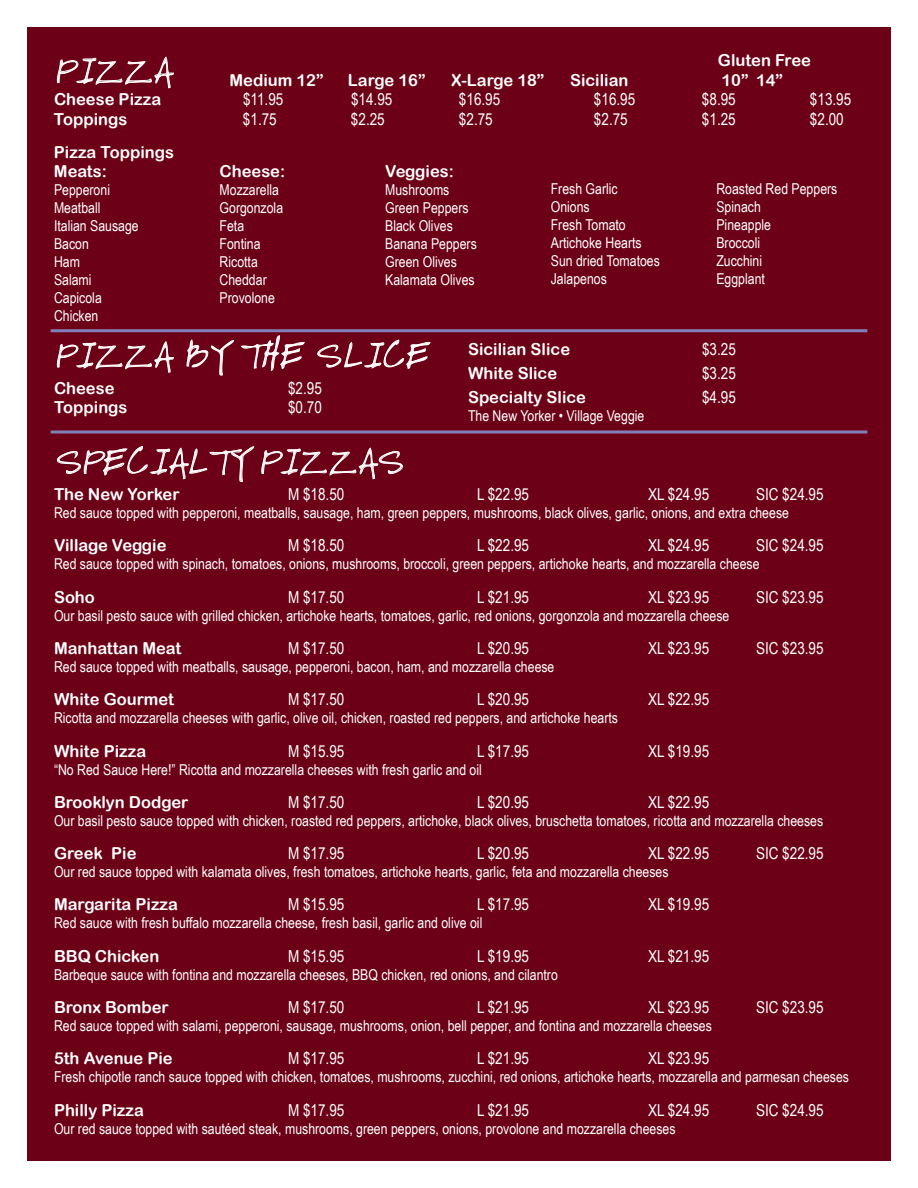
<style>
.page{position:relative;width:918px;height:1188px;background:#fff}
.page>*{position:absolute;margin:0;border:0;box-sizing:border-box;transform-origin:0 0}
.t1{font:36px "Leroys Hand";color:#fff}
.t2{font:16.5px "Arial Narrow";color:#fff}
.t3{font:16.5px/19.4px "Arial Rounded MT Bold";color:#fff}
.t4{font:15px/18px "Arial Narrow";color:#fff}
</style>
<div class="page">
<div style="left:27px;top:27px;width:864px;height:1134px;background:#6c0016"></div>
<svg style="left:57px;top:446px;width:198px;height:36px"></svg>
<svg style="left:261px;top:447px;width:142px;height:33px"></svg>
<svg style="left:57px;top:341px;width:117px;height:32px"></svg>
<svg style="left:186px;top:335px;width:119px;height:41px"></svg>
<svg style="left:317px;top:339px;width:114px;height:30px"></svg>
<svg style="left:57px;top:56px;width:117px;height:33px"></svg>
<hr style="left:51px;top:329px;width:816px;height:3px;background:#8280b9">
<svg style="left:51px;top:430px;width:816px;height:4px"></svg>
<h1 class="t1" style="left:54px;top:48px;width:119px">PIZZA</h1>
<p class="t3" style="left:718px;top:50px;width:94px">Gluten Free</p>
<p class="t3" style="left:229px;top:70px;width:96px">Medium 12”</p>
<p class="t3" style="left:348px;top:70px;width:79px">Large 16”</p>
<p class="t3" style="left:452px;top:70px;width:95px">X-Large 18”</p>
<p class="t3" style="left:570px;top:70px;width:60px">Sicilian</p>
<p class="t3" style="left:722px;top:70px;width:63px">10” 14”</p>
<p class="t3" style="left:54px;top:90px;width:109px">Cheese Pizza</p>
<p class="t2" style="left:243px;top:87px;width:42px">$11.95</p>
<p class="t2" style="left:351px;top:87px;width:43px">$14.95</p>
<p class="t2" style="left:459px;top:87px;width:43px">$16.95</p>
<p class="t2" style="left:594px;top:87px;width:43px">$16.95</p>
<p class="t2" style="left:702px;top:87px;width:35px">$8.95</p>
<p class="t2" style="left:810px;top:87px;width:43px">$13.95</p>
<p class="t3" style="left:54px;top:109px;width:75px">Toppings</p>
<p class="t2" style="left:243px;top:107px;width:35px">$1.75</p>
<p class="t2" style="left:351px;top:107px;width:35px">$2.25</p>
<p class="t2" style="left:459px;top:107px;width:35px">$2.75</p>
<p class="t2" style="left:594px;top:107px;width:35px">$2.75</p>
<p class="t2" style="left:702px;top:107px;width:35px">$1.25</p>
<p class="t2" style="left:810px;top:107px;width:35px">$2.00</p>
<p class="t3" style="left:54px;top:142px;width:122px">Pizza Toppings<br>Meats:</p>
<p class="t4" style="left:54px;top:181px;width:86px">Pepperoni<br>Meatball<br>Italian Sausage<br>Bacon<br>Ham<br>Salami<br>Capicola<br>Chicken</p>
<p class="t3" style="left:220px;top:162px;width:67px">Cheese:</p>
<p class="t4" style="left:220px;top:181px;width:65px">Mozzarella<br>Gorgonzola<br>Feta<br>Fontina<br>Ricotta<br>Cheddar<br>Provolone</p>
<p class="t3" style="left:385px;top:162px;width:70px">Veggies:</p>
<p class="t4" style="left:385px;top:181px;width:93px">Mushrooms<br>Green Peppers<br>Black Olives<br>Banana Peppers<br>Green Olives<br>Kalamata Olives</p>
<p class="t4" style="left:551px;top:180px;width:111px">Fresh Garlic<br>Onions<br>Fresh Tomato<br>Artichoke Hearts<br>Sun dried Tomatoes<br>Jalapenos</p>
<p class="t4" style="left:716px;top:180px;width:123px">Roasted Red Peppers<br>Spinach<br>Pineapple<br>Broccoli<br>Zucchini<br>Eggplant</p>
<h1 class="t1" style="left:54px;top:333px;width:375px">PIZZA BY THE SLICE</h1>
<p class="t3" style="left:54px;top:378px;width:62px">Cheese</p>
<p class="t2" style="left:288px;top:376px;width:35px">$2.95</p>
<p class="t3" style="left:54px;top:398px;width:75px">Toppings</p>
<p class="t2" style="left:288px;top:396px;width:35px">$0.70</p>
<p class="t3" style="left:468px;top:339px;width:104px">Sicilian Slice</p>
<p class="t2" style="left:702px;top:337px;width:35px">$3.25</p>
<p class="t3" style="left:468px;top:363px;width:91px">White Slice</p>
<p class="t2" style="left:702px;top:361px;width:35px">$3.25</p>
<p class="t3" style="left:468px;top:387px;width:120px">Specialty Slice</p>
<p class="t2" style="left:702px;top:385px;width:35px">$4.95</p>
<p class="t4" style="left:468px;top:406px;width:178px">The New Yorker • Village Veggie</p>
<h1 class="t1" style="left:54px;top:439px;width:350px">SPECIALTY PIZZAS</h1>
<p class="t3" style="left:54px;top:484px;width:127px">The New Yorker</p>
<p class="t2" style="left:288px;top:482px;width:58px">M $18.50</p>
<p class="t2" style="left:477px;top:482px;width:54px">L $22.95</p>
<p class="t2" style="left:648px;top:482px;width:63px">XL $24.95</p>
<p class="t2" style="left:756px;top:482px;width:69px">SIC $24.95</p>
<p class="t4" style="left:54px;top:503px;width:737px">Red sauce topped with pepperoni, meatballs, sausage, ham, green peppers, mushrooms, black olives, garlic, onions, and extra cheese</p>
<p class="t3" style="left:54px;top:536px;width:114px">Village Veggie</p>
<p class="t2" style="left:288px;top:533px;width:58px">M $18.50</p>
<p class="t2" style="left:477px;top:533px;width:54px">L $22.95</p>
<p class="t2" style="left:648px;top:533px;width:63px">XL $24.95</p>
<p class="t2" style="left:756px;top:533px;width:69px">SIC $24.95</p>
<p class="t4" style="left:54px;top:555px;width:707px">Red sauce topped with spinach, tomatoes, onions, mushrooms, broccoli, green peppers, artichoke hearts, and mozzarella cheese</p>
<p class="t3" style="left:54px;top:587px;width:42px">Soho</p>
<p class="t2" style="left:288px;top:585px;width:58px">M $17.50</p>
<p class="t2" style="left:477px;top:585px;width:54px">L $21.95</p>
<p class="t2" style="left:648px;top:585px;width:63px">XL $23.95</p>
<p class="t2" style="left:756px;top:585px;width:69px">SIC $23.95</p>
<p class="t4" style="left:54px;top:606px;width:677px">Our basil pesto sauce with grilled chicken, artichoke hearts, tomatoes, garlic, red onions, gorgonzola and mozzarella cheese</p>
<p class="t3" style="left:54px;top:638px;width:129px">Manhattan Meat</p>
<p class="t2" style="left:288px;top:636px;width:58px">M $17.50</p>
<p class="t2" style="left:477px;top:636px;width:54px">L $20.95</p>
<p class="t2" style="left:648px;top:636px;width:63px">XL $23.95</p>
<p class="t2" style="left:756px;top:636px;width:69px">SIC $23.95</p>
<p class="t4" style="left:54px;top:657px;width:502px">Red sauce topped with meatballs, sausage, pepperoni, bacon, ham, and mozzarella cheese</p>
<p class="t3" style="left:54px;top:690px;width:122px">White Gourmet</p>
<p class="t2" style="left:288px;top:687px;width:58px">M $17.50</p>
<p class="t2" style="left:477px;top:687px;width:54px">L $20.95</p>
<p class="t2" style="left:648px;top:687px;width:63px">XL $22.95</p>
<p class="t4" style="left:54px;top:708px;width:566px">Ricotta and mozzarella cheeses with garlic, olive oil, chicken, roasted red peppers, and artichoke hearts</p>
<p class="t3" style="left:54px;top:741px;width:94px">White Pizza</p>
<p class="t2" style="left:288px;top:739px;width:58px">M $15.95</p>
<p class="t2" style="left:477px;top:739px;width:54px">L $17.95</p>
<p class="t2" style="left:648px;top:739px;width:63px">XL $19.95</p>
<p class="t4" style="left:54px;top:760px;width:429px">“No Red Sauce Here!” Ricotta and mozzarella cheeses with fresh garlic and oil</p>
<p class="t3" style="left:54px;top:792px;width:136px">Brooklyn Dodger</p>
<p class="t2" style="left:288px;top:790px;width:58px">M $17.50</p>
<p class="t2" style="left:477px;top:790px;width:54px">L $20.95</p>
<p class="t2" style="left:648px;top:790px;width:63px">XL $22.95</p>
<p class="t4" style="left:54px;top:811px;width:771px">Our basil pesto sauce topped with chicken, roasted red peppers, artichoke, black olives, bruschetta tomatoes, ricotta and mozzarella cheeses</p>
<p class="t3" style="left:54px;top:843px;width:84px">Greek Pie</p>
<p class="t2" style="left:288px;top:841px;width:58px">M $17.95</p>
<p class="t2" style="left:477px;top:841px;width:54px">L $20.95</p>
<p class="t2" style="left:648px;top:841px;width:63px">XL $22.95</p>
<p class="t2" style="left:756px;top:841px;width:69px">SIC $22.95</p>
<p class="t4" style="left:54px;top:862px;width:616px">Our red sauce topped with kalamata olives, fresh tomatoes, artichoke hearts, garlic, feta and mozzarella cheeses</p>
<p class="t3" style="left:54px;top:895px;width:126px">Margarita Pizza</p>
<p class="t2" style="left:288px;top:893px;width:58px">M $15.95</p>
<p class="t2" style="left:477px;top:893px;width:54px">L $17.95</p>
<p class="t2" style="left:648px;top:893px;width:63px">XL $19.95</p>
<p class="t4" style="left:54px;top:914px;width:430px">Red sauce with fresh buffalo mozzarella cheese, fresh basil, garlic and olive oil</p>
<p class="t3" style="left:54px;top:946px;width:107px">BBQ Chicken</p>
<p class="t2" style="left:288px;top:944px;width:58px">M $15.95</p>
<p class="t2" style="left:477px;top:944px;width:54px">L $19.95</p>
<p class="t2" style="left:648px;top:944px;width:63px">XL $21.95</p>
<p class="t4" style="left:54px;top:965px;width:505px">Barbeque sauce with fontina and mozzarella cheeses, BBQ chicken, red onions, and cilantro</p>
<p class="t3" style="left:54px;top:997px;width:116px">Bronx Bomber</p>
<p class="t2" style="left:288px;top:995px;width:58px">M $17.50</p>
<p class="t2" style="left:477px;top:995px;width:54px">L $21.95</p>
<p class="t2" style="left:648px;top:995px;width:63px">XL $23.95</p>
<p class="t2" style="left:756px;top:995px;width:69px">SIC $23.95</p>
<p class="t4" style="left:54px;top:1016px;width:659px">Red sauce topped with salami, pepperoni, sausage, mushrooms, onion, bell pepper, and fontina and mozzarella cheeses</p>
<p class="t3" style="left:54px;top:1049px;width:120px">5th Avenue Pie</p>
<p class="t2" style="left:288px;top:1046px;width:58px">M $17.95</p>
<p class="t2" style="left:477px;top:1046px;width:54px">L $21.95</p>
<p class="t2" style="left:648px;top:1046px;width:63px">XL $23.95</p>
<p class="t4" style="left:54px;top:1068px;width:797px">Fresh chipotle ranch sauce topped with chicken, tomatoes, mushrooms, zucchini, red onions, artichoke hearts, mozzarella and parmesan cheeses</p>
<p class="t3" style="left:54px;top:1100px;width:91px">Philly Pizza</p>
<p class="t2" style="left:288px;top:1098px;width:58px">M $17.95</p>
<p class="t2" style="left:477px;top:1098px;width:54px">L $21.95</p>
<p class="t2" style="left:648px;top:1098px;width:63px">XL $24.95</p>
<p class="t2" style="left:756px;top:1098px;width:69px">SIC $24.95</p>
<p class="t4" style="left:54px;top:1119px;width:623px">Our red sauce topped with sautéed steak, mushrooms, green peppers, onions, provolone and mozzarella cheeses</p>
</div>
